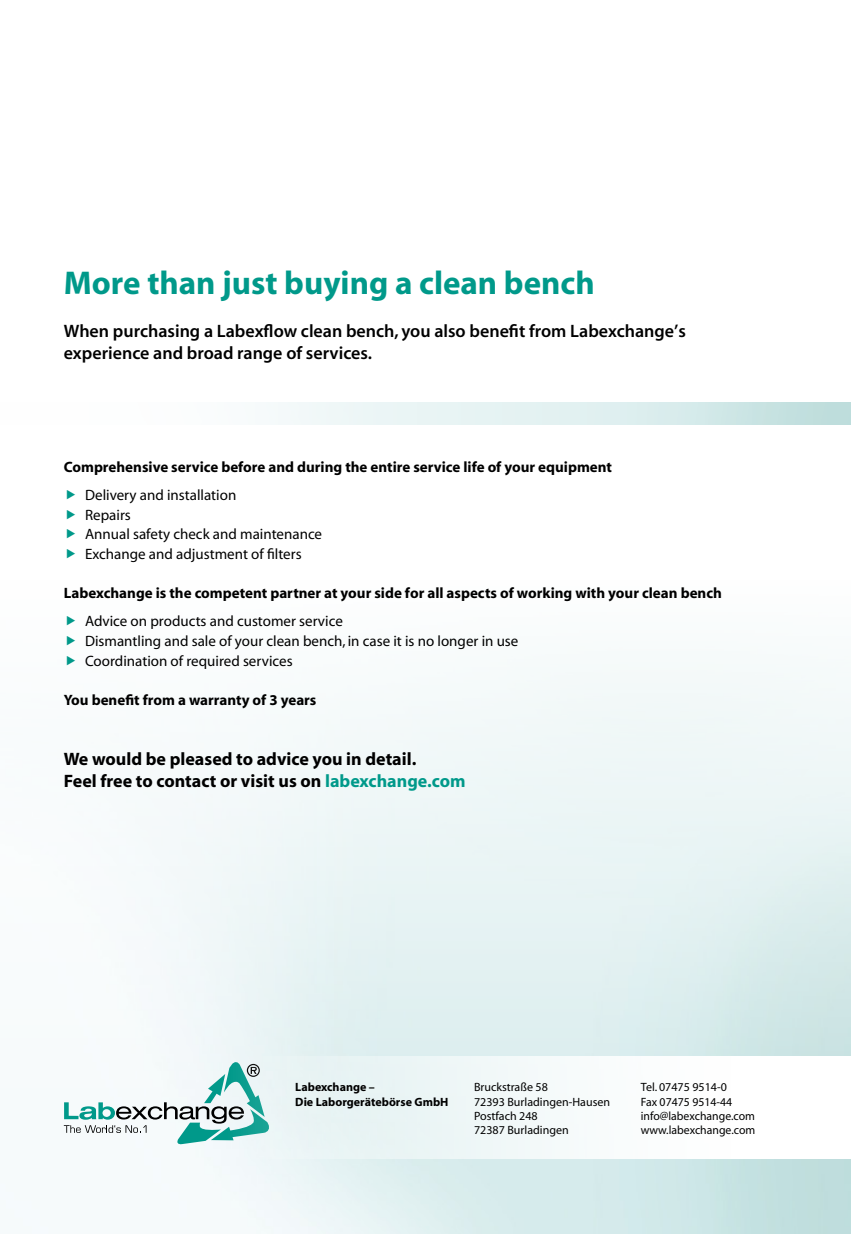
<style>
.page{position:relative;width:851px;height:1234px;background:#fff}
.page>*{position:absolute;margin:0;border:0;box-sizing:border-box;transform-origin:0 0}
.t1{font:700 33px "YR Myriad";color:#00998a}
.t2{font:600 18px/21.6px "YR Myriad";color:#000}
.t3{font:700 18px/21.6px "YR Myriad";color:#000}
.t4{font:15px/19.5px "YR Myriad";color:#000}
.t5{font:700 15px "YR Myriad";color:#000}
.t6{font:12px/14.4px "YR Myriad";color:#000}
.t7{font:700 12px/14.4px "YR Myriad";color:#000}
.s1{color:#00998a}
</style>
<div class="page">
<svg style="left:64px;top:1060px;width:161px;height:84px"></svg>
<svg style="left:225px;top:1056px;width:443px;height:102px;fill:#eef6f7"></svg>
<h1 class="t1" style="left:64px;top:266px;width:532px">More than just buying a clean bench</h1>
<p class="t2" style="left:64px;top:321px;width:623px">When purchasing a Labexflow clean bench, you also benefit from Labexchange’s experience and broad range of services.</p>
<p class="t5" style="left:64px;top:459px;width:549px">Comprehensive service before and during the entire service life of your equipment</p>
<p class="t4" style="left:85px;top:486px;width:238px">Delivery and installation<br>Repairs<br>Annual safety check and maintenance<br>Exchange and adjustment of filters</p>
<p class="t5" style="left:64px;top:585px;width:659px">Labexchange is the competent partner at your side for all aspects of working with your clean bench</p>
<p class="t4" style="left:85px;top:612px;width:435px">Advice on products and customer service<br>Dismantling and sale of your clean bench, in case it is no longer in use<br>Coordination of required services</p>
<p class="t5" style="left:64px;top:691px;width:254px">You benefit from a warranty of 3 years</p>
<p class="t3" style="left:64px;top:748px;width:403px">We would be pleased to advice you in detail.<br>Feel free to contact or visit us on <span class="s1">labexchange.com</span></p>
<p class="t6" style="left:474px;top:1080px;width:138px">Bruckstraße 58<br>72393 Burladingen-Hausen<br>Postfach 248<br>72387 Burladingen</p>
<p class="t7" style="left:295px;top:1080px;width:155px">Labexchange –<br>Die Laborgerätebörse GmbH</p>
<p class="t6" style="left:640px;top:1080px;width:116px">Tel. 07475 9514-0<br>Fax 07475 9514-44 info@labexchange.com www.labexchange.com</p>
</div>
